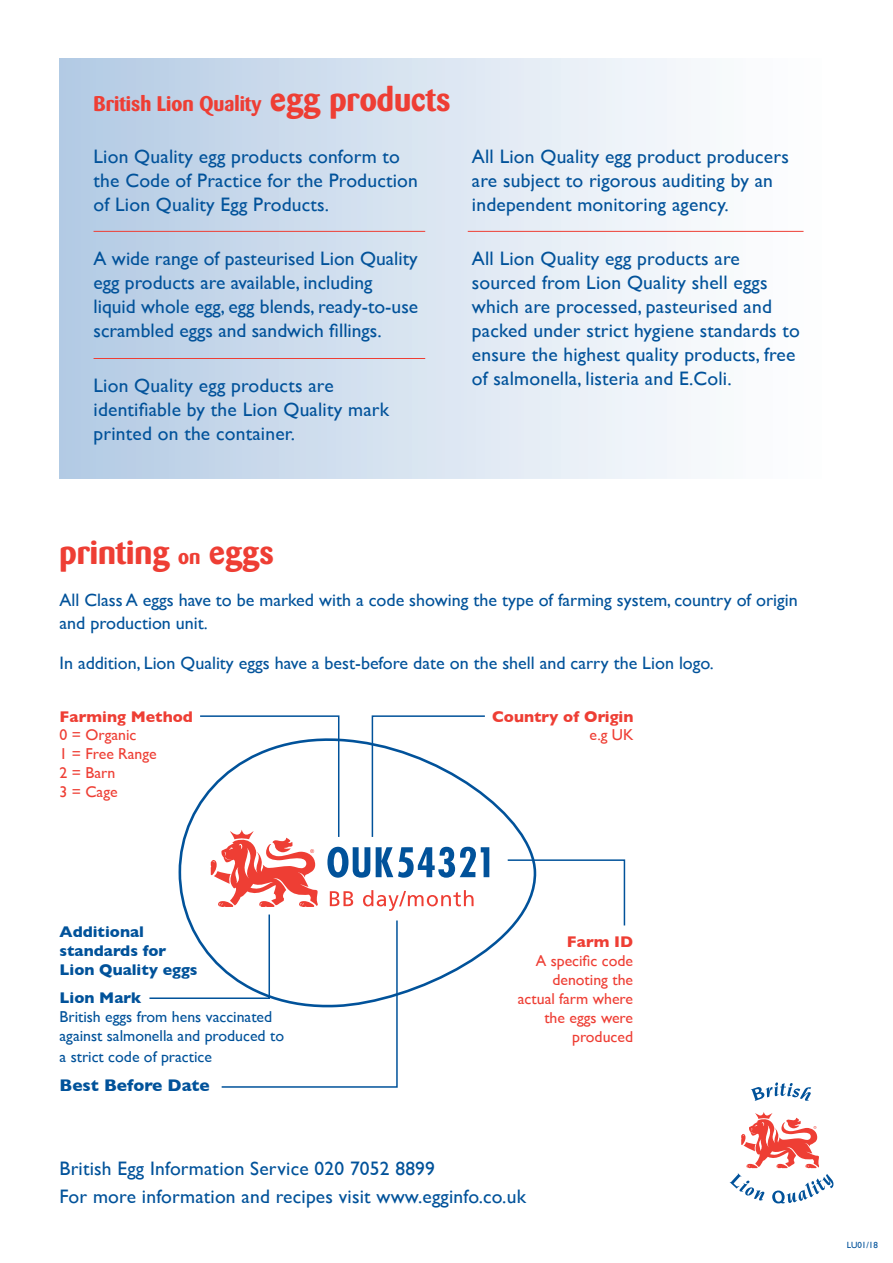
<style>
.page{position:relative;width:893px;height:1263px;background:#fff}
.page>*{position:absolute;margin:0;border:0;box-sizing:border-box;transform-origin:0 0}
.t1{font:700 33px "Barmeno";color:#ee3e34}
.t2{font:700 21px "Barmeno";color:#ee3e34}
.t3{font:19.5px/24px "Gill Sans";letter-spacing:.01em;color:#01529a}
.t4{font:18px/22.5px "Gill Sans";color:#01529a}
.t5{font:700 17.1px "Gill Sans";color:#01529a}
.t6{font:15.75px/18.9px "Gill Sans";color:#ee3e34;text-align:right}
.t7{font:15.75px/18.9px "Gill Sans";color:#01529a}
.t8{font:700 15.75px/18.9px "Gill Sans";color:#01529a}
.t9{font:700 15.75px "Gill Sans";color:#ee3e34}
.t10{font:9px "Gill Sans";color:#01529a}
.s1{font-size:33px}
.s2{font-size:21px}
</style>
<div class="page">
<div style="left:60px;top:59px;width:773px;height:419px;background:linear-gradient(to right,#b4cbe4,#fff)"></div>
<svg style="left:489px;top:798px;width:46px;height:152px"></svg>
<svg style="left:506px;top:859px;width:120px;height:68px"></svg>
<svg style="left:149px;top:715px;width:340px;height:373px"></svg>
<hr style="left:94px;top:231px;width:331px;height:1px;background:#ee3e34">
<hr style="left:94px;top:358px;width:331px;height:1px;background:#ee3e34">
<hr style="left:468px;top:231px;width:335px;height:1px;background:#ee3e34">
<svg style="left:730px;top:1112px;width:103px;height:91px"></svg>
<svg style="left:751px;top:1082px;width:60px;height:19px"></svg>
<p class="t2" style="left:94px;top:91px;width:358px">British Lion Quality <span class="s1">egg products</span></p>
<p class="t3" style="left:94px;top:144px;width:326px">Lion Quality egg products conform to the Code of Practice for the Production of Lion Quality Egg Products.</p>
<p class="t3" style="left:94px;top:247px;width:326px">A wide range of pasteurised Lion Quality egg products are available, including liquid whole egg, egg blends, ready-to-use scrambled eggs and sandwich fillings.</p>
<p class="t3" style="left:94px;top:373px;width:297px">Lion Quality egg products are identifiable by the Lion Quality mark printed on the container.</p>
<p class="t3" style="left:472px;top:144px;width:318px">All Lion Quality egg product producers are subject to rigorous auditing by an independent monitoring agency.</p>
<p class="t3" style="left:472px;top:247px;width:330px">All Lion Quality egg products are sourced from Lion Quality shell eggs which are processed, pasteurised and packed under strict hygiene standards to ensure the highest quality products, free of salmonella, listeria and E.Coli.</p>
<p class="t1" style="left:60px;top:532px;width:216px">printing <span class="s2">on</span> eggs</p>
<p class="t4" style="left:60px;top:589px;width:740px">All Class A eggs have to be marked with a code showing the type of farming system, country of origin and production unit.</p>
<p class="t4" style="left:60px;top:652px;width:656px">In addition, Lion Quality eggs have a best-before date on the shell and carry the Lion logo.</p>
<p class="t9" style="left:60px;top:704px;width:135px">Farming Method</p>
<p class="t6" style="left:60px;top:725px;width:78px">0 = Organic</p>
<p class="t6" style="left:60px;top:744px;width:99px">1 = Free Range</p>
<p class="t6" style="left:60px;top:763px;width:57px">2 = Barn</p>
<p class="t6" style="left:60px;top:782px;width:60px">3 = Cage</p>
<p class="t9" style="left:492px;top:704px;width:143px">Country of Origin</p>
<p class="t6" style="left:589px;top:725px;width:46px">e.g UK</p>
<p class="t8" style="left:60px;top:922px;width:86px">Additional</p>
<p class="t8" style="left:60px;top:941px;width:140px">standards for<br>Lion Quality eggs</p>
<p class="t8" style="left:60px;top:988px;width:83px">Lion Mark</p>
<p class="t7" style="left:60px;top:1007px;width:226px">British eggs from hens vaccinated against salmonella and produced to</p>
<p class="t7" style="left:60px;top:1047px;width:154px">a strict code of practice</p>
<p class="t5" style="left:60px;top:1072px;width:152px">Best Before Date</p>
<p class="t9" style="left:567px;top:929px;width:68px">Farm ID</p>
<p class="t6" style="left:518px;top:951px;width:117px">A specific code denoting the actual farm where the eggs were produced</p>
<p class="t3" style="left:60px;top:1156px;width:377px">British Egg Information Service 020 7052 8899</p>
<p class="t3" style="left:60px;top:1184px;width:468px">For more information and recipes visit www.egginfo.co.uk</p>
<p class="t10" style="left:847px;top:1240px;width:33px">LU01/18</p>
</div>
